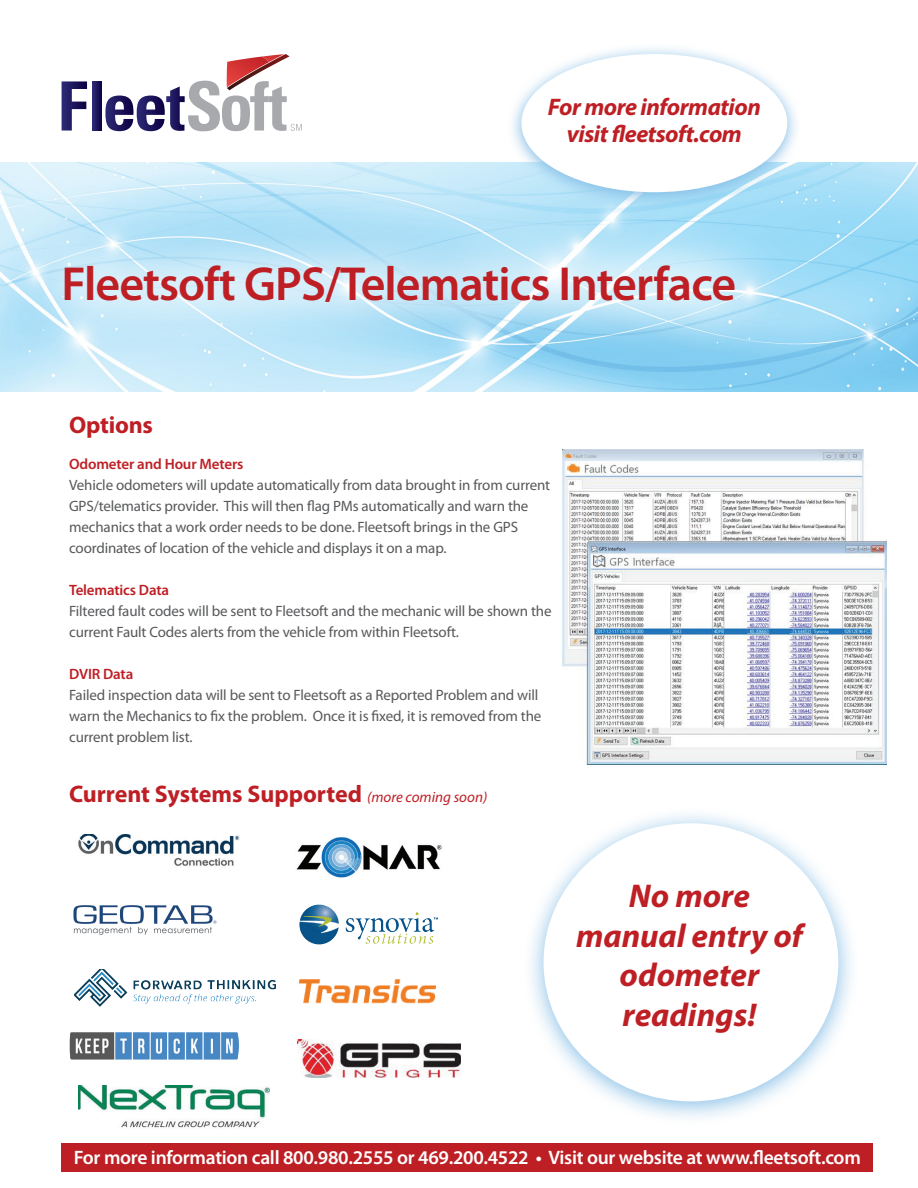
<style>
.page{position:relative;width:918px;height:1188px;background:#fff}
.page>*{position:absolute;margin:0;border:0;box-sizing:border-box;transform-origin:0 0}
.t1{font:600 48px "Myriad Pro";letter-spacing:-.02em;color:#be1f24}
.t2{font:italic 700 33px/39.6px "Myriad Pro";color:#be1f24;text-align:center}
.t3{font:700 24px "Myriad Pro";letter-spacing:-.005em;color:#be1f24}
.t4{font:italic 700 24px/27px "Myriad Pro";letter-spacing:-.02em;color:#be1f24;text-align:center}
.t5{font:600 19.5px "Myriad Pro";letter-spacing:-.015em;color:#fff}
.t6{font:15px/21px "Myriad Pro";letter-spacing:-.01em;color:#57585a}
.t7{font:600 15px "Myriad Pro";letter-spacing:-.01em;color:#be1f24}
.s1{font-weight:400;font-style:italic;font-size:15px}
</style>
<div class="page">
<svg style="left:530px;top:814px;width:322px;height:290px"></svg>
<div style="left:544px;top:823px;width:294px;height:278px;background:#fff;border-radius:50%"></div>
<img style="left:0;top:162px;width:918px;height:230px">
<svg style="left:508px;top:48px;width:293px;height:161px"></svg>
<div style="left:521px;top:54px;width:266px;height:138px;background:#fff;border-radius:50%"></div>
<svg style="left:62px;top:81px;width:25px;height:50px"></svg>
<svg style="left:92px;top:81px;width:10px;height:50px"></svg>
<svg style="left:105px;top:54px;width:197px;height:77px"></svg>
<svg style="left:8px;top:210px;width:783px;height:148px"></svg>
<img style="left:73px;top:906px;width:143px;height:29px">
<img style="left:299px;top:904px;width:139px;height:41px">
<img style="left:563px;top:449px;width:324px;height:315px">
<img style="left:75px;top:969px;width:201px;height:38px">
<img style="left:78px;top:834px;width:162px;height:32px">
<img style="left:296px;top:837px;width:146px;height:41px">
<img style="left:299px;top:979px;width:136px;height:25px">
<img style="left:70px;top:1032px;width:169px;height:56px">
<img style="left:297px;top:1039px;width:163px;height:38px">
<img style="left:79px;top:1085px;width:191px;height:19px">
<div style="left:62px;top:1143px;width:811px;height:28px;background:#be1f24"></div>
<h3 class="t4" style="left:548px;top:93px;width:214px">For more information visit fleetsoft.com</h3>
<h1 class="t1" style="left:62px;top:253px;width:676px">Fleetsoft GPS/Telematics Interface</h1>
<h3 class="t3" style="left:69px;top:409px;width:85px">Options</h3>
<p class="t7" style="left:69px;top:455px;width:176px">Odometer and Hour Meters</p>
<p class="t6" style="left:69px;top:474px;width:483px">Vehicle odometers will update automatically from data brought in from current GPS/telematics provider. This will then flag PMs automatically and warn the mechanics that a work order needs to be done. Fleetsoft brings in the GPS coordinates of location of the vehicle and displays it on a map.</p>
<p class="t7" style="left:69px;top:581px;width:102px">Telematics Data</p>
<p class="t6" style="left:69px;top:600px;width:484px">Filtered fault codes will be sent to Fleetsoft and the mechanic will be shown the current Fault Codes alerts from the vehicle from within Fleetsoft.</p>
<p class="t7" style="left:69px;top:665px;width:66px">DVIR Data</p>
<p class="t6" style="left:69px;top:684px;width:474px">Failed inspection data will be sent to Fleetsoft as a Reported Problem and will warn the Mechanics to fix the problem. Once it is fixed, it is removed from the current problem list.</p>
<h3 class="t3" style="left:69px;top:779px;width:420px">Current Systems Supported <span class="s1">(more coming soon)</span></h3>
<h2 class="t2" style="left:576px;top:875px;width:228px">No more manual entry of odometer readings!</h2>
<h3 class="t5" style="left:74px;top:1145px;width:789px">For more information call 800.980.2555 or 469.200.4522 • Visit our website at www.fleetsoft.com</h3>
</div>
